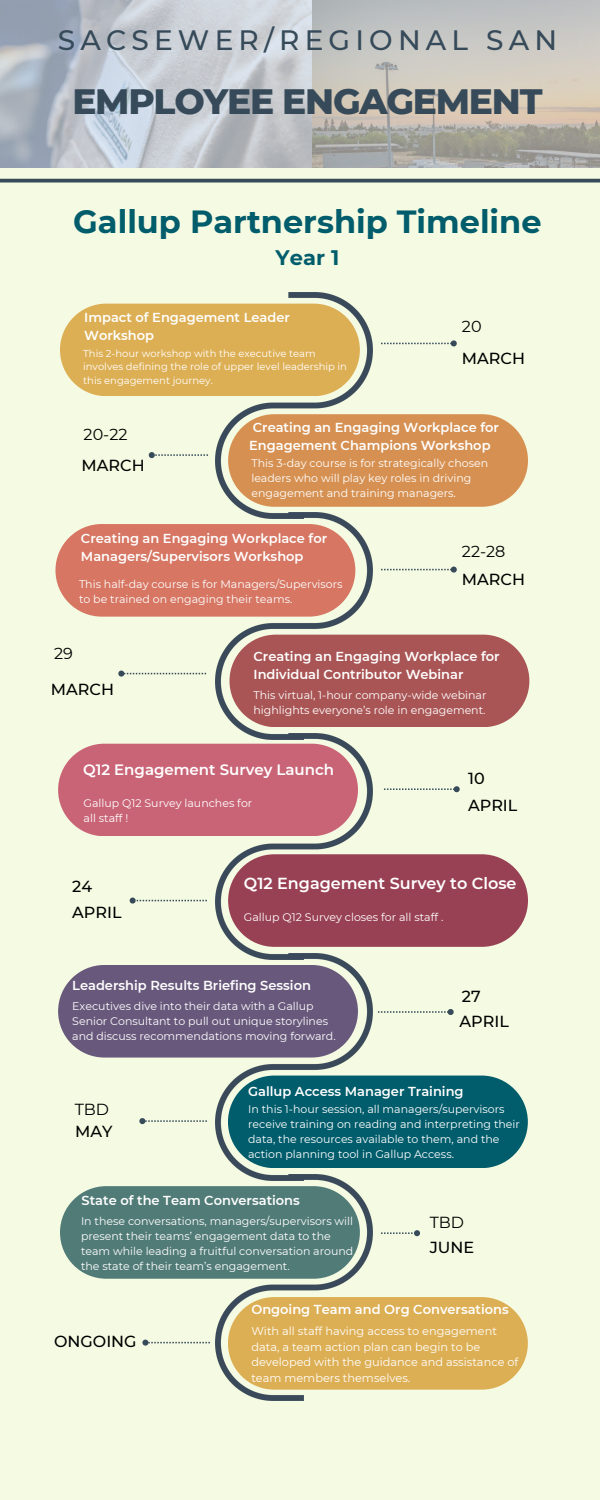
<style>
.page{position:relative;width:600px;height:1500px;background:#f5fae2}
.page>*{position:absolute;margin:0;border:0;box-sizing:border-box;transform-origin:0 0}
.t1{font:800 36px "Montserrat";letter-spacing:-.035em;color:#364a5a}
.t2{font:700 32px "Montserrat";color:#015c6b}
.t3{font:500 28px "Montserrat";letter-spacing:.185em;color:#364a5a}
.t4{font:700 21px "Montserrat";color:#015c6b}
.t5{font:500 16px/27.3px "Montserrat";color:#000}
.t6{font:600 16px "Montserrat";color:#fff}
.t7{font:16px "Montserrat";color:#000}
.t8{font:600 15px "Montserrat";color:#fff}
.t9{font:600 13px/18px "Montserrat";color:#fff}
.t10{font:11.3px/15.8px "Montserrat";color:#fff}
.t11{font:11px/15px "Montserrat";color:#fff}
.t12{font:10px/13.5px "Montserrat";color:#fff}
</style>
<div class="page">
<img style="left:215px;top:1180px;width:158px;height:221px">
<img style="left:215px;top:292px;width:158px;height:221px">
<img style="left:215px;top:513px;width:158px;height:220px">
<img style="left:215px;top:733px;width:158px;height:221px">
<img style="left:215px;top:954px;width:158px;height:226px">
<div style="left:60px;top:304px;width:300px;height:92px;background:#ddaf54;border-radius:46px"></div>
<div style="left:55px;top:524px;width:300px;height:93px;background:#d67663;border-radius:46px"></div>
<div style="left:58px;top:744px;width:300px;height:92px;background:#c96477;border-radius:46px"></div>
<div style="left:58px;top:965px;width:300px;height:93px;background:#68597c;border-radius:46px"></div>
<div style="left:60px;top:1186px;width:300px;height:93px;background:#517b77;border-radius:46px"></div>
<div style="left:228px;top:414px;width:300px;height:93px;background:#d69152;border-radius:46px"></div>
<svg style="left:148px;top:452px;width:60px;height:7px"></svg>
<div style="left:229px;top:635px;width:300px;height:92px;background:#a55;border-radius:46px"></div>
<svg style="left:118px;top:670px;width:88px;height:7px"></svg>
<div style="left:228px;top:854px;width:300px;height:93px;background:#994154;border-radius:46px"></div>
<svg style="left:129px;top:897px;width:78px;height:7px"></svg>
<div style="left:228px;top:1076px;width:300px;height:92px;background:#015c6b;border-radius:46px"></div>
<svg style="left:139px;top:1118px;width:68px;height:7px"></svg>
<svg style="left:381px;top:566px;width:76px;height:7px"></svg>
<svg style="left:384px;top:786px;width:76px;height:7px"></svg>
<svg style="left:378px;top:1009px;width:76px;height:6px"></svg>
<svg style="left:381px;top:1230px;width:39px;height:7px"></svg>
<svg style="left:381px;top:340px;width:76px;height:7px"></svg>
<svg style="left:0;top:179px;width:600px;height:4px;background:#4d5f6a"></svg>
<div style="left:228px;top:1297px;width:300px;height:93px;background:#ddaf54;border-radius:46px"></div>
<svg style="left:142px;top:1339px;width:68px;height:7px"></svg>
<img style="left:0;top:0;width:600px;height:167px">
<h3 class="t3" style="left:58px;top:23px;width:501px">SACSEWER/REGIONAL SAN</h3>
<h1 class="t1" style="left:72px;top:79px;width:472px">EMPLOYEE ENGAGEMENT</h1>
<h2 class="t2" style="left:73px;top:202px;width:470px">Gallup Partnership Timeline</h2>
<h3 class="t4" style="left:276px;top:245px;width:65px">Year 1</h3>
<p class="t9" style="left:84px;top:309px;width:207px">Impact of Engagement Leader<br>Workshop</p>
<p class="t12" style="left:83px;top:346px;width:265px">This 2-hour workshop with the executive team involves defining the role of upper level leadership in this engagement journey.</p>
<h3 class="t7" style="left:462px;top:317px;width:21px">20</h3>
<h3 class="t5" style="left:462px;top:345px;width:65px">MARCH</h3>
<h3 class="t7" style="left:84px;top:425px;width:45px">20-22</h3>
<h3 class="t5" style="left:82px;top:452px;width:65px">MARCH</h3>
<p class="t9" style="left:249px;top:419px;width:251px">Creating an Engaging Workplace for<br>Engagement Champions Workshop</p>
<p class="t11" style="left:251px;top:456px;width:238px">This 3-day course is for strategically chosen leaders who will play key roles in driving engagement and training managers.</p>
<p class="t9" style="left:81px;top:529px;width:248px">Creating an Engaging Workplace for<br>Managers/Supervisors Workshop</p>
<p class="t11" style="left:79px;top:576px;width:265px">This half-day course is for Managers/Supervisors to be trained on engaging their teams.</p>
<h3 class="t7" style="left:462px;top:541px;width:45px">22-28</h3>
<h3 class="t5" style="left:462px;top:566px;width:65px">MARCH</h3>
<h3 class="t7" style="left:54px;top:643px;width:20px">29</h3>
<h3 class="t5" style="left:51px;top:676px;width:65px">MARCH</h3>
<p class="t9" style="left:254px;top:647px;width:248px">Creating an Engaging Workplace for<br>Individual Contributor Webinar</p>
<p class="t11" style="left:254px;top:687px;width:234px">This virtual, 1-hour company-wide webinar highlights everyone’s role in engagement.</p>
<h3 class="t8" style="left:83px;top:761px;width:253px">Q12 Engagement Survey Launch</h3>
<p class="t11" style="left:84px;top:796px;width:170px">Gallup Q12 Survey launches for all staff !</p>
<h3 class="t5" style="left:468px;top:765px;width:51px">10<br>APRIL</h3>
<h3 class="t5" style="left:72px;top:872px;width:21px">24</h3>
<h3 class="t5" style="left:72px;top:898px;width:51px">APRIL</h3>
<h3 class="t6" style="left:244px;top:874px;width:274px">Q12 Engagement Survey to Close</h3>
<p class="t11" style="left:244px;top:910px;width:201px">Gallup Q12 Survey closes for all staff .</p>
<p class="t9" style="left:72px;top:976px;width:240px">Leadership Results Briefing Session</p>
<p class="t11" style="left:72px;top:998px;width:265px">Executives dive into their data with a Gallup<br>Senior Consultant to pull out unique storylines and discuss recommendations moving forward.</p>
<h3 class="t5" style="left:460px;top:984px;width:51px;line-height:24.5px">27<br>APRIL</h3>
<h3 class="t7" style="left:75px;top:1099px;width:36px">TBD</h3>
<h3 class="t5" style="left:75px;top:1118px;width:39px">MAY</h3>
<p class="t9" style="left:248px;top:1082px;width:217px">Gallup Access Manager Training</p>
<p class="t11" style="left:248px;top:1102px;width:273px">In this 1-hour session, all managers/supervisors receive training on reading and interpreting their data, the resources available to them, and the action planning tool in Gallup Access.</p>
<p class="t9" style="left:82px;top:1192px;width:220px">State of the Team Conversations</p>
<p class="t11" style="left:81px;top:1214px;width:274px">In these conversations, managers/supervisors will present their teams’ engagement data to the team while leading a fruitful conversation around the state of their team’s engagement.</p>
<h3 class="t7" style="left:430px;top:1213px;width:36px">TBD</h3>
<h3 class="t5" style="left:430px;top:1234px;width:46px">JUNE</h3>
<p class="t9" style="left:251px;top:1300px;width:259px">Ongoing Team and Org Conversations</p>
<h3 class="t5" style="left:54px;top:1327px;width:84px">ONGOING</h3>
<p class="t10" style="left:251px;top:1323px;width:269px">With all staff having access to engagement data, a team action plan can begin to be developed with the guidance and assistance of team members themselves.</p>
</div>
